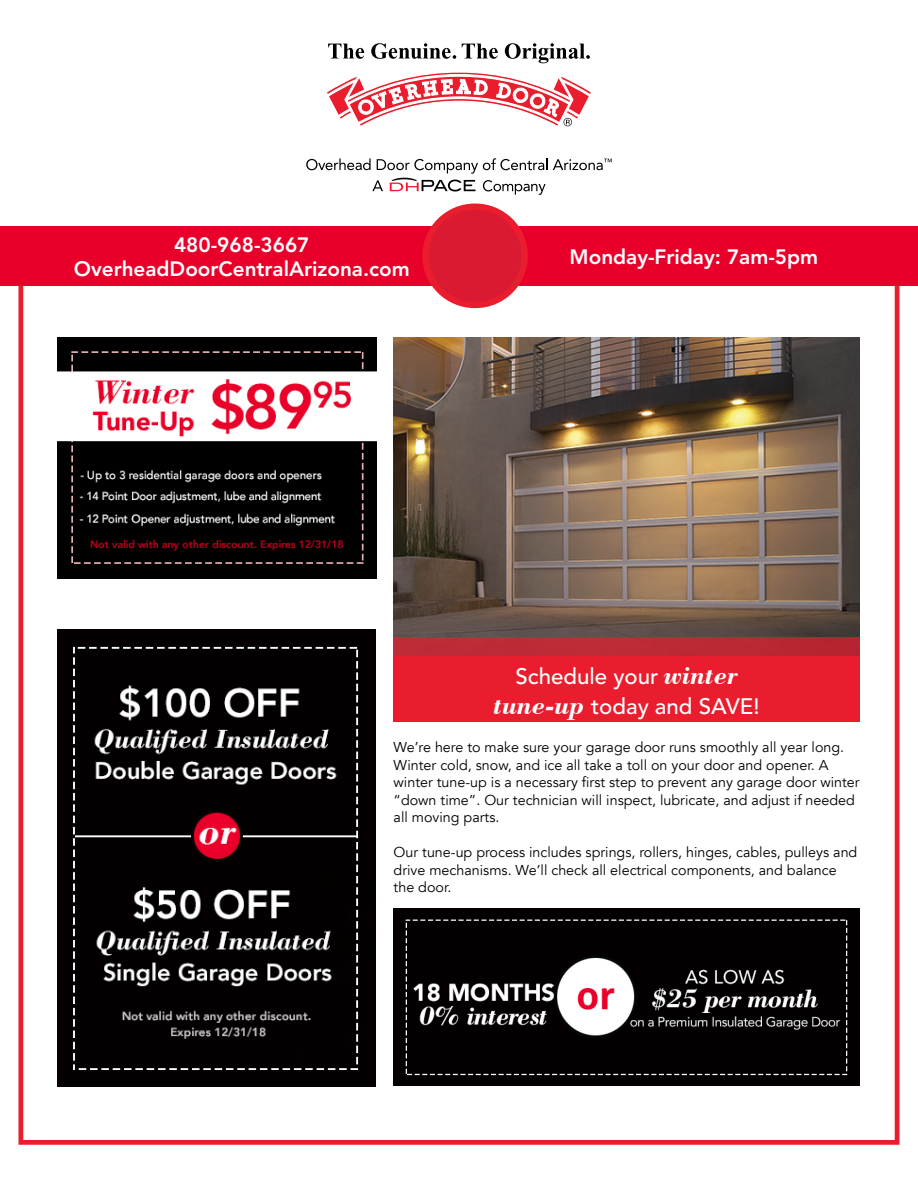
<style>
.page{position:relative;width:918px;height:1188px;background:#fff}
.page>*{position:absolute;margin:0;border:0;box-sizing:border-box;transform-origin:0 0}
.t1{font:500 22.2px/29.7px "Avenir LT Std";color:#fff;text-align:center}
.t2{font:800 20.7px/23.9px "Avenir LT Std";color:#fff;text-align:center}
.t3{font:14.25px/17.5px "Avenir";color:#000}
.s1{font-family:"Bodoni BT";font-weight:700;font-style:italic;font-size:27px}
</style>
<div class="page">
<img style="left:394px;top:337px;width:466px;height:300px">
<svg style="left:328px;top:44px;width:36px;height:15px"></svg>
<svg style="left:371px;top:43px;width:85px;height:16px"></svg>
<svg style="left:462px;top:44px;width:36px;height:15px"></svg>
<svg style="left:505px;top:43px;width:85px;height:20px"></svg>
<svg style="left:327px;top:72px;width:264px;height:55px"></svg>
<svg style="left:306px;top:158px;width:306px;height:37px"></svg>
<div style="left:394px;top:656px;width:466px;height:66px;background:#e91d2d"></div>
<div style="left:394px;top:637px;width:466px;height:19px;background:#bc2a36"></div>
<img style="left:58px;top:337px;width:318px;height:241px">
<img style="left:58px;top:629px;width:318px;height:458px">
<div style="left:18px;top:270px;width:882px;height:875px;border:5px solid #e91d2d"></div>
<div style="left:0;top:226px;width:918px;height:60px;background:#e8002a"></div>
<div style="left:426px;top:207px;width:99px;height:98px;background:#da1a32;border-radius:50%"></div>
<div style="left:422px;top:204px;width:106px;height:104px;border:6px solid #e91d2d;border-radius:50%"></div>
<img style="left:394px;top:909px;width:466px;height:176px">
<h2 class="t2" style="left:74px;top:233px;width:337px">480-968-3667<br>OverheadDoorCentralArizona.com</h2>
<h2 class="t2" style="left:570px;top:245px;width:250px">Monday-Friday: 7am-5pm</h2>
<h1 class="t1" style="left:494px;top:662px;width:267px">Schedule your <span class="s1">winter tune-up</span> today and SAVE!</h1>
<p class="t3" style="left:394px;top:739px;width:468px">We’re here to make sure your garage door runs smoothly all year long.<br>Winter cold, snow, and ice all take a toll on your door and opener. A winter tune-up is a necessary first step to prevent any garage door winter “down time”. Our technician will inspect, lubricate, and adjust if needed all moving parts.</p>
<p class="t3" style="left:394px;top:844px;width:465px">Our tune-up process includes springs, rollers, hinges, cables, pulleys and drive mechanisms. We’ll check all electrical components, and balance the door.</p>
</div>
